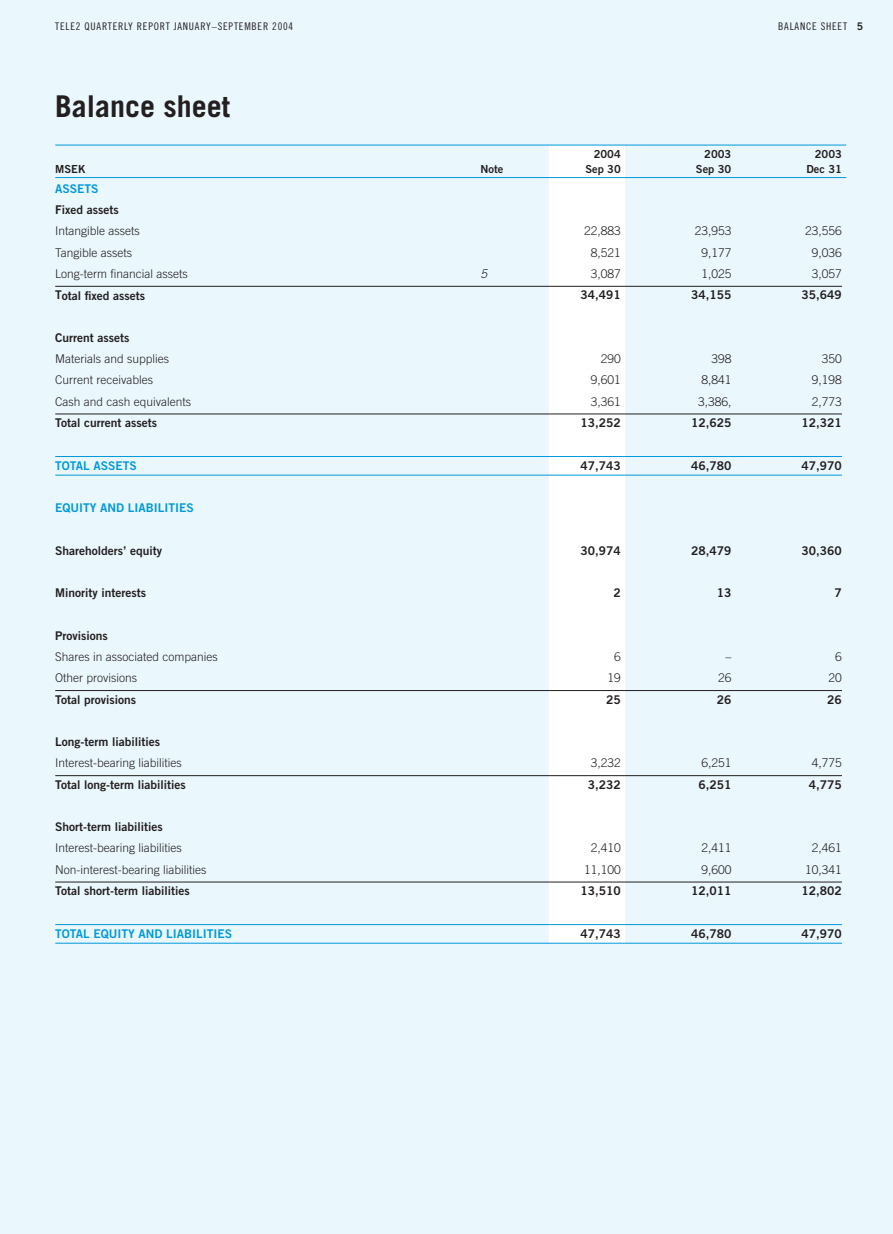
<style>
.page{position:relative;width:893px;height:1234px;background:#fff}
.page>*{position:absolute;margin:0;border:0;box-sizing:border-box;transform-origin:0 0}
.t1{font:700 30px "Trade Gothic";color:#231f20}
.t2{font:300 12px "Trade Gothic";color:#231f20}
.t3{font:12px "Trade Gothic Bold Two";color:#231f20}
.t4{font:12px "Trade Gothic Bold Two";color:#0099da}
.t5{font:italic 300 12px "Trade Gothic";color:#231f20}
.t6{font:11.1px/15px "Trade Gothic Bold Two";color:#231f20;text-align:right}
.t7{font:10.5px "Trade Gothic Cond Eighteen";letter-spacing:.075em;color:#231f20}
.s1{font-family:"Trade Gothic Bold Two"}
</style>
<div class="page">
<div style="left:0;top:0;width:893px;height:1233px;background:#eaf7fd"></div>
<div style="left:549px;top:146px;width:76px;height:796px;background:#fff"></div>
<hr style="left:55px;top:145px;width:791px;height:1px;background:#0099da">
<hr style="left:55px;top:177px;width:791px;height:1px;background:#0099da">
<hr style="left:55px;top:286px;width:787px;height:1px;background:#231f20">
<hr style="left:55px;top:413px;width:787px;height:1px;background:#231f20">
<hr style="left:55px;top:456px;width:787px;height:1px;background:#0099da">
<hr style="left:55px;top:474px;width:787px;height:1px;background:#0099da">
<hr style="left:55px;top:690px;width:787px;height:1px;background:#231f20">
<hr style="left:55px;top:775px;width:787px;height:1px;background:#231f20">
<hr style="left:55px;top:881px;width:787px;height:1px;background:#231f20">
<hr style="left:55px;top:924px;width:787px;height:1px;background:#0099da">
<hr style="left:55px;top:942px;width:787px;height:1px;background:#0099da">
<p class="t7" style="left:55px;top:22px;width:239px">TELE2 QUARTERLY REPORT JANUARY–SEPTEMBER 2004</p>
<p class="t7" style="left:778px;top:22px;width:86px">BALANCE SHEET <span class="s1">5</span></p>
<h1 class="t1" style="left:55px;top:95px;width:177px">Balance sheet</h1>
<p class="t6" style="left:55px;top:163px;width:32px">MSEK</p>
<p class="t6" style="left:480px;top:163px;width:24px">Note</p>
<p class="t6" style="left:585px;top:148px;width:37px">2004<br>Sep 30</p>
<p class="t6" style="left:696px;top:148px;width:37px">2003<br>Sep 30</p>
<p class="t6" style="left:806px;top:148px;width:37px">2003<br>Dec 31</p>
<p class="t4" style="left:55px;top:184px;width:45px">ASSETS</p>
<p class="t3" style="left:55px;top:206px;width:65px">Fixed assets</p>
<p class="t2" style="left:55px;top:227px;width:86px">Intangible assets</p>
<p class="t2" style="left:584px;top:227px;width:38px">22,883</p>
<p class="t2" style="left:695px;top:227px;width:38px">23,953</p>
<p class="t2" style="left:805px;top:227px;width:38px">23,556</p>
<p class="t2" style="left:55px;top:248px;width:78px">Tangible assets</p>
<p class="t2" style="left:591px;top:248px;width:32px">8,521</p>
<p class="t2" style="left:701px;top:248px;width:32px">9,177</p>
<p class="t2" style="left:812px;top:248px;width:32px">9,036</p>
<p class="t2" style="left:55px;top:269px;width:134px">Long-term financial assets</p>
<p class="t5" style="left:480px;top:269px;width:8px">5</p>
<p class="t2" style="left:591px;top:269px;width:32px">3,087</p>
<p class="t2" style="left:701px;top:269px;width:32px">1,025</p>
<p class="t2" style="left:812px;top:269px;width:32px">3,057</p>
<p class="t3" style="left:55px;top:291px;width:91px">Total fixed assets</p>
<p class="t3" style="left:580px;top:291px;width:42px">34,491</p>
<p class="t3" style="left:691px;top:291px;width:42px">34,155</p>
<p class="t3" style="left:802px;top:291px;width:42px">35,649</p>
<p class="t3" style="left:55px;top:333px;width:76px">Current assets</p>
<p class="t2" style="left:55px;top:354px;width:116px">Materials and supplies</p>
<p class="t2" style="left:601px;top:354px;width:22px">290</p>
<p class="t2" style="left:711px;top:354px;width:22px">398</p>
<p class="t2" style="left:822px;top:354px;width:22px">350</p>
<p class="t2" style="left:55px;top:375px;width:99px">Current receivables</p>
<p class="t2" style="left:591px;top:375px;width:32px">9,601</p>
<p class="t2" style="left:701px;top:375px;width:32px">8,841</p>
<p class="t2" style="left:812px;top:375px;width:32px">9,198</p>
<p class="t2" style="left:55px;top:397px;width:138px">Cash and cash equivalents</p>
<p class="t2" style="left:591px;top:397px;width:32px">3,361</p>
<p class="t2" style="left:698px;top:397px;width:35px">3,386,</p>
<p class="t2" style="left:812px;top:397px;width:32px">2,773</p>
<p class="t3" style="left:55px;top:418px;width:103px">Total current assets</p>
<p class="t3" style="left:580px;top:418px;width:42px">13,252</p>
<p class="t3" style="left:691px;top:418px;width:42px">12,625</p>
<p class="t3" style="left:802px;top:418px;width:42px">12,321</p>
<p class="t4" style="left:55px;top:461px;width:83px">TOTAL ASSETS</p>
<p class="t3" style="left:580px;top:461px;width:42px">47,743</p>
<p class="t3" style="left:691px;top:461px;width:42px">46,780</p>
<p class="t3" style="left:802px;top:461px;width:42px">47,970</p>
<p class="t4" style="left:55px;top:503px;width:140px">EQUITY AND LIABILITIES</p>
<p class="t3" style="left:55px;top:546px;width:109px">Shareholders’ equity</p>
<p class="t3" style="left:580px;top:546px;width:42px">30,974</p>
<p class="t3" style="left:691px;top:546px;width:42px">28,479</p>
<p class="t3" style="left:802px;top:546px;width:42px">30,360</p>
<p class="t3" style="left:55px;top:588px;width:92px">Minority interests</p>
<p class="t3" style="left:613px;top:588px;width:9px">2</p>
<p class="t3" style="left:717px;top:588px;width:16px">13</p>
<p class="t3" style="left:835px;top:588px;width:9px">7</p>
<p class="t3" style="left:55px;top:631px;width:54px">Provisions</p>
<p class="t2" style="left:55px;top:652px;width:164px">Shares in associated companies</p>
<p class="t2" style="left:614px;top:652px;width:8px">6</p>
<p class="t2" style="left:725px;top:652px;width:7px">–</p>
<p class="t2" style="left:835px;top:652px;width:8px">6</p>
<p class="t2" style="left:55px;top:673px;width:83px">Other provisions</p>
<p class="t2" style="left:607px;top:673px;width:15px">19</p>
<p class="t2" style="left:718px;top:673px;width:15px">26</p>
<p class="t2" style="left:829px;top:673px;width:15px">20</p>
<p class="t3" style="left:55px;top:695px;width:82px">Total provisions</p>
<p class="t3" style="left:606px;top:694px;width:16px">25</p>
<p class="t3" style="left:717px;top:694px;width:16px">26</p>
<p class="t3" style="left:827px;top:694px;width:16px">26</p>
<p class="t3" style="left:55px;top:737px;width:106px">Long-term liabilities</p>
<p class="t2" style="left:55px;top:758px;width:128px">Interest-bearing liabilities</p>
<p class="t2" style="left:591px;top:758px;width:32px">3,232</p>
<p class="t2" style="left:701px;top:758px;width:32px">6,251</p>
<p class="t2" style="left:812px;top:758px;width:32px">4,775</p>
<p class="t3" style="left:55px;top:780px;width:132px">Total long-term liabilities</p>
<p class="t3" style="left:588px;top:780px;width:34px">3,232</p>
<p class="t3" style="left:698px;top:780px;width:34px">6,251</p>
<p class="t3" style="left:809px;top:780px;width:34px">4,775</p>
<p class="t3" style="left:55px;top:822px;width:109px">Short-term liabilities</p>
<p class="t2" style="left:55px;top:843px;width:128px">Interest-bearing liabilities</p>
<p class="t2" style="left:591px;top:843px;width:32px">2,410</p>
<p class="t2" style="left:701px;top:843px;width:32px">2,411</p>
<p class="t2" style="left:812px;top:843px;width:32px">2,461</p>
<p class="t2" style="left:55px;top:864px;width:153px">Non-interest-bearing liabilities</p>
<p class="t2" style="left:584px;top:864px;width:38px">11,100</p>
<p class="t2" style="left:701px;top:864px;width:32px">9,600</p>
<p class="t2" style="left:805px;top:864px;width:38px">10,341</p>
<p class="t3" style="left:55px;top:886px;width:136px">Total short-term liabilities</p>
<p class="t3" style="left:580px;top:886px;width:42px">13,510</p>
<p class="t3" style="left:691px;top:886px;width:42px">12,011</p>
<p class="t3" style="left:802px;top:886px;width:42px">12,802</p>
<p class="t4" style="left:55px;top:929px;width:179px">TOTAL EQUITY AND LIABILITIES</p>
<p class="t3" style="left:580px;top:928px;width:42px">47,743</p>
<p class="t3" style="left:691px;top:928px;width:42px">46,780</p>
<p class="t3" style="left:802px;top:928px;width:42px">47,970</p>
</div>
